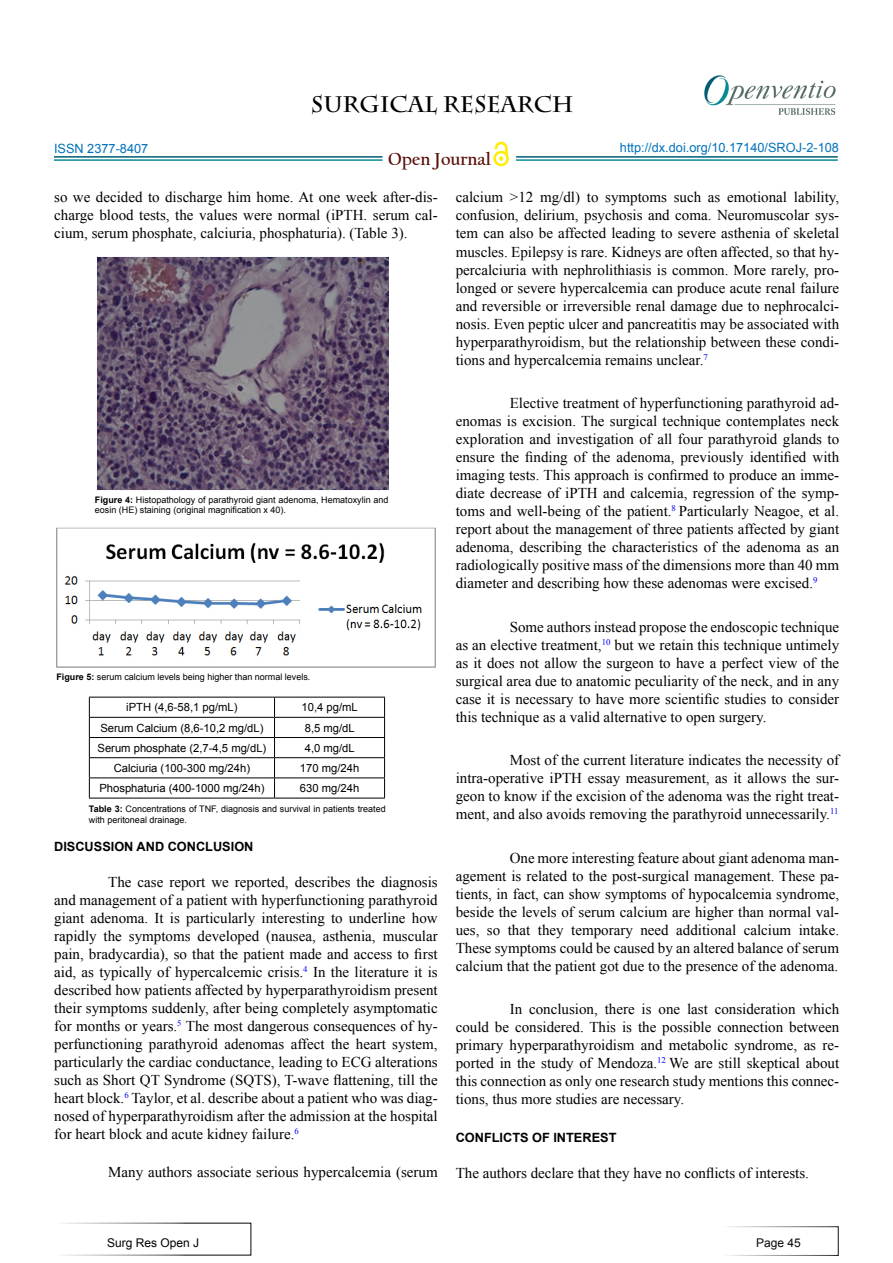
<style>
.page{position:relative;width:893px;height:1263px;background:#fff}
.page>*{position:absolute;margin:0;border:0;box-sizing:border-box;transform-origin:0 0}
.t1{font:700 22.5px "Charlemagne Std";color:#000}
.t2{font:700 18.15px "Californian FB";color:#580b05}
.t3{font:15px/18px "Times New Roman";color:#000;text-align:justify}
.t4{font:700 12.75px "Arial";color:#000}
.t5{font:12.75px "Arial";color:#0072bc}
.t6{font:12.75px "Arial";color:#0071bc}
.t7{font:12px "Arial";color:#000}
.t8{font:12px "Arial";color:#0a0a0b}
.t9{font:11.25px "Arial";color:#000}
.t10{font:9px/10.8px "Arial";color:#000}
.s1{font-weight:700}
</style>
<div class="page">
<hr style="left:54px;top:156px;width:328px;height:2px;background:#015d75">
<hr style="left:54px;top:159px;width:328px;height:2px;background:#0a8b93">
<hr style="left:516px;top:156px;width:322px;height:2px;background:#015d75">
<hr style="left:516px;top:159px;width:322px;height:2px;background:#0a8b93">
<svg style="left:493px;top:151px;width:16px;height:15px"></svg>
<div style="left:496px;top:153px;width:10px;height:11px;background:#fff;border-radius:50%"></div>
<svg style="left:495px;top:141px;width:13px;height:20px"></svg>
<div style="left:55px;top:1223px;width:196px;height:32px;border:1px solid #fff"></div>
<div style="left:723px;top:1226px;width:116px;height:30px;border:1px solid #fff"></div>
<img style="left:704px;top:75px;width:132px;height:40px">
<img style="left:97px;top:257px;width:292px;height:233px">
<img style="left:56px;top:527px;width:380px;height:141px">
<hr style="left:89px;top:697px;width:186px;height:1px;background:#000">
<hr style="left:275px;top:697px;width:110px;height:1px;background:#000">
<hr style="left:89px;top:717px;width:186px;height:1px;background:#000">
<hr style="left:275px;top:717px;width:110px;height:1px;background:#000">
<hr style="left:89px;top:737px;width:186px;height:1px;background:#000">
<hr style="left:275px;top:737px;width:110px;height:1px;background:#000">
<hr style="left:89px;top:757px;width:186px;height:1px;background:#000">
<hr style="left:275px;top:757px;width:110px;height:1px;background:#000">
<hr style="left:89px;top:777px;width:186px;height:1px;background:#000">
<svg style="left:89px;top:697px;width:1px;height:101px"></svg>
<hr style="left:275px;top:777px;width:110px;height:1px;background:#000">
<svg style="left:274px;top:697px;width:1px;height:101px"></svg>
<svg style="left:384px;top:697px;width:1px;height:101px"></svg>
<hr style="left:89px;top:798px;width:186px;height:1px;background:#000">
<hr style="left:275px;top:798px;width:110px;height:1px;background:#000">
<p class="t6" style="left:54px;top:140px;width:96px">ISSN 2377-8407</p>
<h1 class="t1" style="left:311px;top:91px;width:264px">SURGICAL RESEARCH</h1>
<p class="t2" style="left:388px;top:148px;width:104px">Open Journal</p>
<p class="t5" style="left:620px;top:139px;width:220px">http://dx.doi.org/10.17140/SROJ-2-108</p>
<p class="t3" style="left:54px;top:188px;width:385px">so we decided to discharge him home. At one week after-dis&shy;charge blood tests, the values were normal (iPTH. serum cal&shy;cium, serum phosphate, calciuria, phosphaturia). (Table 3).</p>
<p class="t10" style="left:95px;top:494px;width:295px"><span class="s1">Figure 4:</span> Histopathology of parathyroid giant adenoma, Hematoxylin and eosin (HE) staining (original magnification x 40).</p>
<p class="t10" style="left:56px;top:671px;width:256px"><span class="s1">Figure 5:</span> serum calcium levels being higher than normal levels.</p>
<p class="t9" style="left:126px;top:700px;width:113px">iPTH (4,6-58,1 pg/mL)</p>
<p class="t9" style="left:302px;top:700px;width:58px">10,4 pg/mL</p>
<p class="t9" style="left:100px;top:720px;width:165px">Serum Calcium (8,6-10,2 mg/dL)</p>
<p class="t9" style="left:305px;top:720px;width:52px">8,5 mg/dL</p>
<p class="t9" style="left:98px;top:740px;width:170px">Serum phosphate (2,7-4,5 mg/dL)</p>
<p class="t9" style="left:305px;top:740px;width:52px">4,0 mg/dL</p>
<p class="t9" style="left:114px;top:760px;width:138px">Calciuria (100-300 mg/24h)</p>
<p class="t9" style="left:300px;top:760px;width:61px">170 mg/24h</p>
<p class="t9" style="left:99px;top:781px;width:167px">Phosphaturia (400-1000 mg/24h)</p>
<p class="t9" style="left:300px;top:781px;width:61px">630 mg/24h</p>
<p class="t10" style="left:89px;top:804px;width:298px"><span class="s1">Table 3:</span> Concentrations of TNF, diagnosis and survival in patients treated with peritoneal drainage.</p>
<p class="t4" style="left:54px;top:837px;width:201px">DISCUSSION AND CONCLUSION</p>
<p class="t3" style="left:54px;top:872px;width:385px;text-indent:54px">The case report we reported, describes the diagnosis and management of a patient with hyperfunctioning parathyroid giant adenoma. It is particularly interesting to underline how rapidly the symptoms developed (nausea, asthenia, muscular pain, bradycardia), so that the patient made and access to first aid, as typically of hypercalcemic crisis.<sup>4</sup> In the literature it is described how patients affected by hyperparathyroidism present their symptoms suddenly, after being completely asymptomatic for months or years.<sup>5</sup> The most dangerous consequences of hy&shy;perfunctioning parathyroid adenomas affect the heart system, particularly the cardiac conductance, leading to ECG alterations such as Short QT Syndrome (SQTS), T-wave flattening, till the heart block.<sup>6</sup> Taylor, et al. describe about a patient who was diag&shy;nosed of hyperparathyroidism after the admission at the hospital for heart block and acute kidney failure.<sup>6</sup></p>
<p class="t3" style="left:108px;top:1162px;width:331px">Many authors associate serious hypercalcemia (serum</p>
<p class="t3" style="left:456px;top:188px;width:385px">calcium &gt;12 mg/dl) to symptoms such as emotional lability, confusion, delirium, psychosis and coma. Neuromuscolar sys&shy;tem can also be affected leading to severe asthenia of skeletal muscles. Epilepsy is rare. Kidneys are often affected, so that hy&shy;percalciuria with nephrolithiasis is common. More rarely, pro&shy;longed or severe hypercalcemia can produce acute renal failure and reversible or irreversible renal damage due to nephrocalci&shy;nosis. Even peptic ulcer and pancreatitis may be associated with hyperparathyroidism, but the relationship between these condi&shy;tions and hypercalcemia remains unclear.<sup>7</sup></p>
<p class="t3" style="left:456px;top:394px;width:385px;text-indent:54px">Elective treatment of hyperfunctioning parathyroid ad&shy;enomas is excision. The surgical technique contemplates neck exploration and investigation of all four parathyroid glands to ensure the finding of the adenoma, previously identified with imaging tests. This approach is confirmed to produce an imme&shy;diate decrease of iPTH and calcemia, regression of the symp&shy;toms and well-being of the patient.<sup>8</sup> Particularly Neagoe, et al. report about the management of three patients affected by giant adenoma, describing the characteristics of the adenoma as an radiologically positive mass of the dimensions more than 40 mm diameter and describing how these adenomas were excised.<sup>9</sup></p>
<p class="t3" style="left:456px;top:617px;width:385px;text-indent:54px">Some authors instead propose the endoscopic technique as an elective treatment,<sup>10</sup> but we retain this technique untimely as it does not allow the surgeon to have a perfect view of the surgical area due to anatomic peculiarity of the neck, and in any case it is necessary to have more scientific studies to consider this technique as a valid alternative to open surgery.</p>
<p class="t3" style="left:456px;top:751px;width:385px;text-indent:54px">Most of the current literature indicates the necessity of intra-operative iPTH essay measurement, as it allows the sur&shy;geon to know if the excision of the adenoma was the right treat&shy;ment, and also avoids removing the parathyroid unnecessarily.<sup>11</sup></p>
<p class="t3" style="left:456px;top:848px;width:385px;text-indent:54px">One more interesting feature about giant adenoma man&shy;agement is related to the post-surgical management. These pa&shy;tients, in fact, can show symptoms of hypocalcemia syndrome, beside the levels of serum calcium are higher than normal val&shy;ues, so that they temporary need additional calcium intake.<br>These symptoms could be caused by an altered balance of serum calcium that the patient got due to the presence of the adenoma.</p>
<p class="t3" style="left:456px;top:1000px;width:385px;text-indent:54px">In conclusion, there is one last consideration which could be considered. This is the possible connection between primary hyperparathyroidism and metabolic syndrome, as re&shy;ported in the study of Mendoza.<sup>12</sup> We are still skeptical about this connection as only one research study mentions this connec&shy;tions, thus more studies are necessary.</p>
<p class="t4" style="left:456px;top:1129px;width:162px">CONFLICTS OF INTEREST</p>
<p class="t3" style="left:456px;top:1164px;width:355px">The authors declare that they have no conflicts of interests.</p>
<p class="t7" style="left:107px;top:1234px;width:94px">Surg Res Open J</p>
<p class="t8" style="left:756px;top:1234px;width:46px">Page 45</p>
</div>
